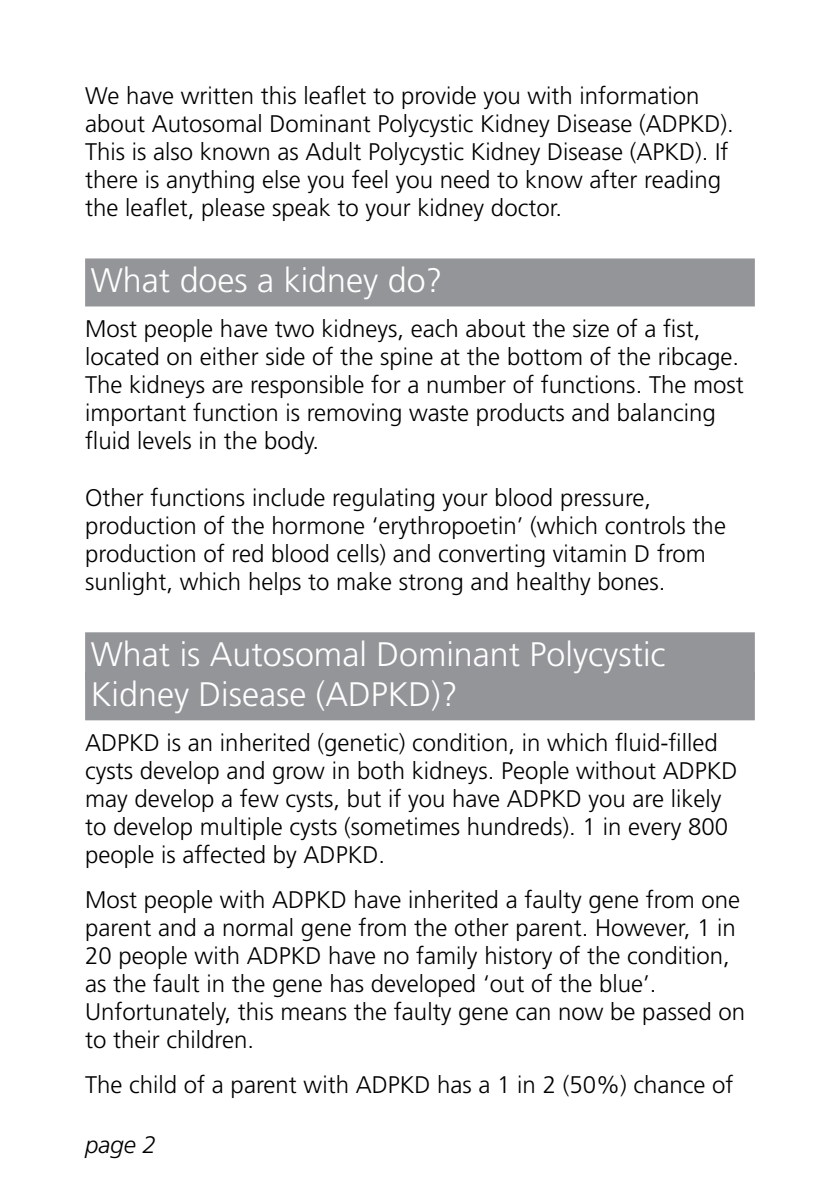
<style>
.page{position:relative;width:840px;height:1191px;background:#fff}
.page>*{position:absolute;margin:0;border:0;box-sizing:border-box;transform-origin:0 0}
.t1{font:300 34px/40px "Frutiger";color:#fff}
.t2{font:300 24px/28px "Frutiger";color:#000}
.t3{font:italic 300 24px "Frutiger";color:#000}
</style>
<div class="page">
<div style="left:85px;top:258px;width:669px;height:48px;background:#939598"></div>
<div style="left:85px;top:632px;width:669px;height:48px;background:#939598"></div>
<div style="left:85px;top:672px;width:669px;height:48px;background:#939598"></div>
<p class="t2" style="left:85px;top:82px;width:650px">We have written this leaflet to provide you with information about Autosomal Dominant Polycystic Kidney Disease (ADPKD).<br>This is also known as Adult Polycystic Kidney Disease (APKD). If there is anything else you feel you need to know after reading the leaflet, please speak to your kidney doctor.</p>
<h1 class="t1" style="left:91px;top:260px;width:353px">What does a kidney do?</h1>
<p class="t2" style="left:85px;top:315px;width:659px">Most people have two kidneys, each about the size of a fist, located on either side of the spine at the bottom of the ribcage.<br>The kidneys are responsible for a number of functions. The most important function is removing waste products and balancing fluid levels in the body.</p>
<p class="t2" style="left:85px;top:483px;width:642px">Other functions include regulating your blood pressure, production of the hormone ‘erythropoetin’ (which controls the production of red blood cells) and converting vitamin D from sunlight, which helps to make strong and healthy bones.</p>
<h1 class="t1" style="left:91px;top:634px;width:576px">What is Autosomal Dominant Polycystic<br>Kidney Disease (ADPKD)?</h1>
<p class="t2" style="left:85px;top:729px;width:653px">ADPKD is an inherited (genetic) condition, in which fluid-filled cysts develop and grow in both kidneys. People without ADPKD may develop a few cysts, but if you have ADPKD you are likely to develop multiple cysts (sometimes hundreds). 1 in every 800 people is affected by ADPKD.</p>
<p class="t2" style="left:85px;top:886px;width:661px">Most people with ADPKD have inherited a faulty gene from one parent and a normal gene from the other parent. However, 1 in 20 people with ADPKD have no family history of the condition, as the fault in the gene has developed ‘out of the blue’.<br>Unfortunately, this means the faulty gene can now be passed on to their children.</p>
<p class="t2" style="left:85px;top:1071px;width:649px">The child of a parent with ADPKD has a 1 in 2 (50%) chance of</p>
<p class="t3" style="left:85px;top:1131px;width:72px">page 2</p>
</div>
